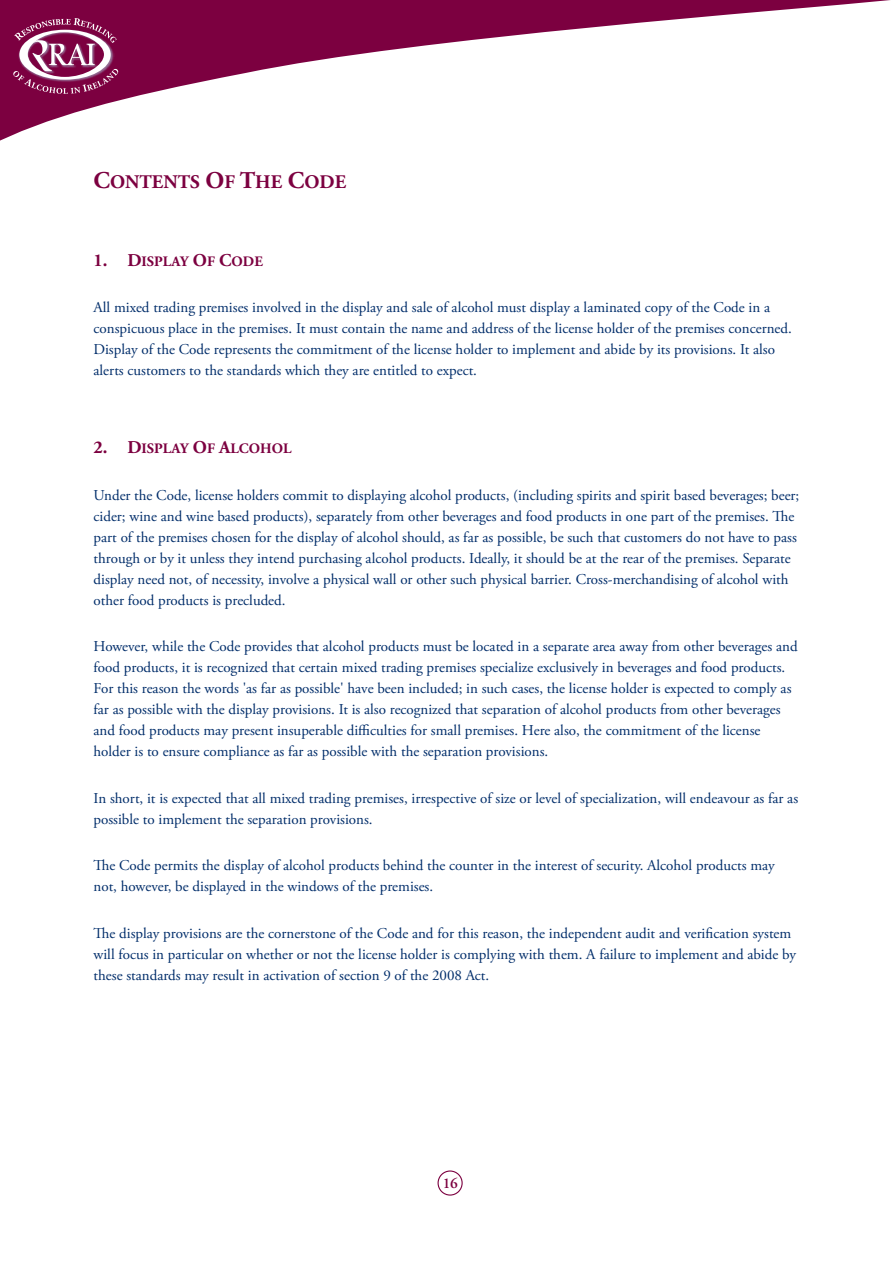
<style>
.page{position:relative;width:893px;height:1263px;background:#fff}
.page>*{position:absolute;margin:0;border:0;box-sizing:border-box;transform-origin:0 0}
.t1{font:700 19.2px "Adobe Garamond Pro";color:#7c0040}
.t2{font:15px/21px "Adobe Garamond Pro";color:#002d6a}
.t3{font:600 15px "Adobe Garamond Pro";color:#7c0040}
.t4{font:700 14.4px "Adobe Garamond Pro";color:#7c0040}
.s1{font-size:24px}
.s2{font-size:18px}
</style>
<div class="page">
<svg style="left:0;top:0;width:890px;height:141px"></svg>
<div style="left:438px;top:1170px;width:25px;height:25px;border:1px solid #7c0040;border-radius:50%"></div>
<svg style="left:13px;top:18px;width:105px;height:76px"></svg>
<p class="t1" style="left:94px;top:170px;width:254px"><span class="s1">C</span>ONTENTS <span class="s1">O</span>F <span class="s1">T</span>HE <span class="s1">C</span>ODE</p>
<p class="t4" style="left:94px;top:253px;width:171px"><span class="s2">1. D</span>ISPLAY <span class="s2">O</span>F <span class="s2">C</span>ODE</p>
<p class="t2" style="left:94px;top:297px;width:700px">All mixed trading premises involved in the display and sale of alcohol must display a laminated copy of the Code in a conspicuous place in the premises. It must contain the name and address of the license holder of the premises concerned.<br>Display of the Code represents the commitment of the license holder to implement and abide by its provisions. It also alerts customers to the standards which they are entitled to expect.</p>
<p class="t4" style="left:94px;top:440px;width:199px"><span class="s2">2. D</span>ISPLAY <span class="s2">O</span>F <span class="s2">A</span>LCOHOL</p>
<p class="t2" style="left:94px;top:485px;width:707px">Under the Code, license holders commit to displaying alcohol products, (including spirits and spirit based beverages; beer; cider; wine and wine based products), separately from other beverages and food products in one part of the premises. The part of the premises chosen for the display of alcohol should, as far as possible, be such that customers do not have to pass through or by it unless they intend purchasing alcohol products. Ideally, it should be at the rear of the premises. Separate display need not, of necessity, involve a physical wall or other such physical barrier. Cross-merchandising of alcohol with other food products is precluded.</p>
<p class="t2" style="left:94px;top:636px;width:706px">However, while the Code provides that alcohol products must be located in a separate area away from other beverages and food products, it is recognized that certain mixed trading premises specialize exclusively in beverages and food products.<br>For this reason the words 'as far as possible' have been included; in such cases, the license holder is expected to comply as far as possible with the display provisions. It is also recognized that separation of alcohol products from other beverages and food products may present insuperable difficulties for small premises. Here also, the commitment of the license holder is to ensure compliance as far as possible with the separation provisions.</p>
<p class="t2" style="left:94px;top:788px;width:706px">In short, it is expected that all mixed trading premises, irrespective of size or level of specialization, will endeavour as far as possible to implement the separation provisions.</p>
<p class="t2" style="left:94px;top:855px;width:683px">The Code permits the display of alcohol products behind the counter in the interest of security. Alcohol products may not, however, be displayed in the windows of the premises.</p>
<p class="t2" style="left:94px;top:923px;width:704px">The display provisions are the cornerstone of the Code and for this reason, the independent audit and verification system will focus in particular on whether or not the license holder is complying with them. A failure to implement and abide by these standards may result in activation of section 9 of the 2008 Act.</p>
<p class="t3" style="left:443px;top:1174px;width:16px">16</p>
</div>
